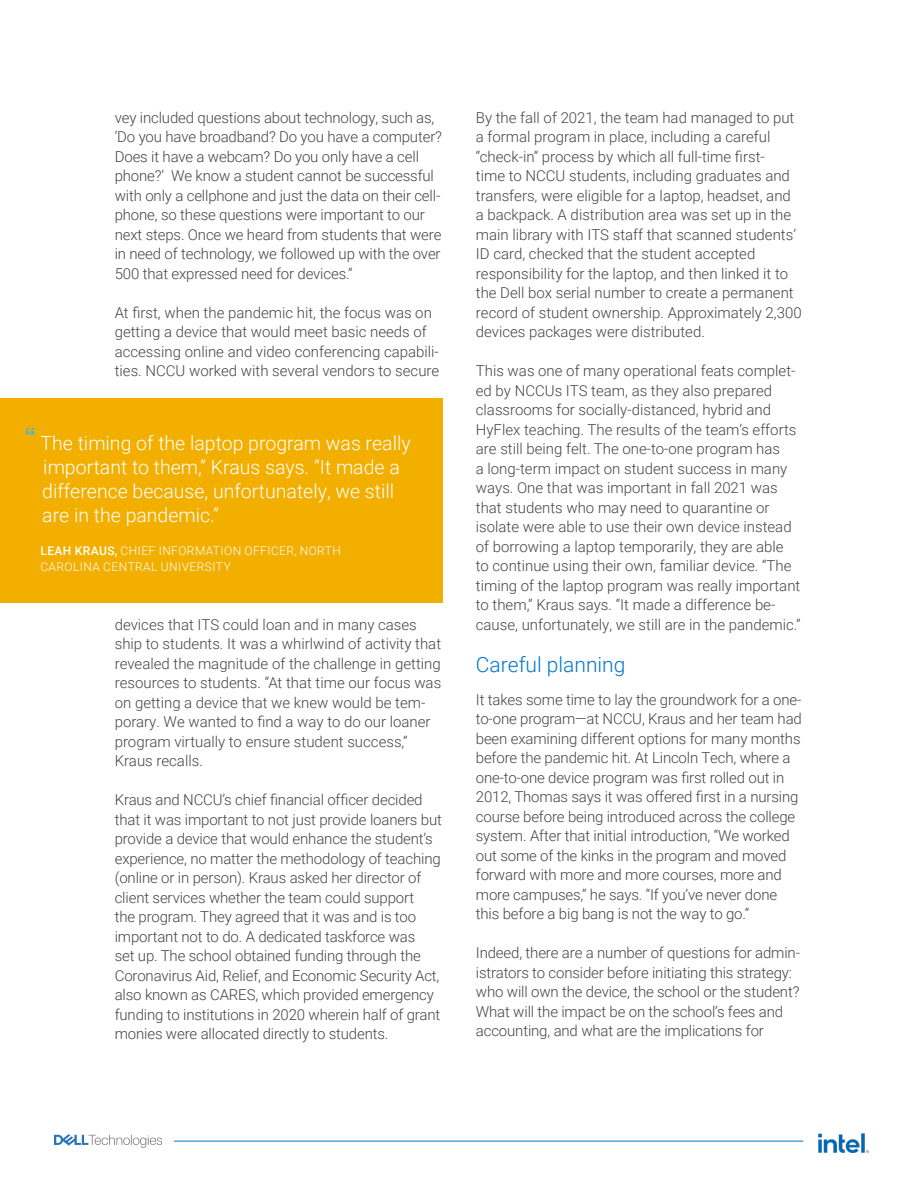
<style>
.page{position:relative;width:918px;height:1188px;background:#fff}
.page>*{position:absolute;margin:0;border:0;box-sizing:border-box;transform-origin:0 0}
.t1{font:30px "Helvetica";color:#42b6e6}
.t2{font:300 21px "Roboto";color:#0076ce}
.t3{font:300 19.5px/24px "Roboto";color:#fff}
.t4{font:300 15px/19.5px "Roboto";letter-spacing:-.01em;color:#444}
.t5{font:300 12px/16.5px "Roboto";letter-spacing:.035em;color:#fff}
.s1{font-weight:500}
</style>
<div class="page">
<hr style="left:174px;top:1141px;width:629px;height:1px;background:#0076ce">
<svg style="left:54px;top:1134px;width:108px;height:14px"></svg>
<img style="left:819px;top:1134px;width:49px;height:19px">
<div style="left:0;top:398px;width:442px;height:205px;background:#f2af00"></div>
<p class="t4" style="left:115px;top:107px;width:329px">vey included questions about technology, such as, ‘Do you have broadband? Do you have a computer?<br>Does it have a webcam? Do you only have a cell phone?’ We know a student cannot be successful with only a cellphone and just the data on their cell&shy;phone, so these questions were important to our next steps. Once we heard from students that were in need of technology, we followed up with the over 500 that expressed need for devices.”</p>
<p class="t4" style="left:115px;top:302px;width:326px">At first, when the pandemic hit, the focus was on getting a device that would meet basic needs of accessing online and video conferencing capabili&shy;ties. NCCU worked with several vendors to secure</p>
<h1 class="t1" style="left:25px;top:415px;width:11px">“</h1>
<h3 class="t3" style="left:41px;top:431px;width:372px">The timing of the laptop program was really important to them,” Kraus says. “It made a difference because, unfortunately, we still are in the pandemic.”</h3>
<p class="t5" style="left:40px;top:542px;width:302px"><span class="s1">LEAH KRAUS,</span> CHIEF INFORMATION OFFICER, NORTH<br>CAROLINA CENTRAL UNIVERSITY</p>
<p class="t4" style="left:115px;top:614px;width:328px">devices that ITS could loan and in many cases ship to students. It was a whirlwind of activity that revealed the magnitude of the challenge in getting resources to students. “At that time our focus was on getting a device that we knew would be tem&shy;porary. We wanted to find a way to do our loaner program virtually to ensure student success,” Kraus recalls.</p>
<p class="t4" style="left:115px;top:790px;width:329px">Kraus and NCCU’s chief financial officer decided that it was important to not just provide loaners but provide a device that would enhance the student’s experience, no matter the methodology of teaching (online or in person). Kraus asked her director of client services whether the team could support<br>the program. They agreed that it was and is too important not to do. A dedicated taskforce was<br>set up. The school obtained funding through the Coronavirus Aid, Relief, and Economic Security Act, also known as CARES, which provided emergency funding to institutions in 2020 wherein half of grant monies were allocated directly to students.</p>
<p class="t4" style="left:476px;top:107px;width:327px">By the fall of 2021, the team had managed to put a formal program in place, including a careful “check-in” process by which all full-time first-<br>time to NCCU students, including graduates and transfers, were eligible for a laptop, headset, and a backpack. A distribution area was set up in the main library with ITS staff that scanned students’ ID card, checked that the student accepted responsibility for the laptop, and then linked it to the Dell box serial number to create a permanent record of student ownership. Approximately 2,300 devices packages were distributed.</p>
<p class="t4" style="left:476px;top:361px;width:326px">This was one of many operational feats complet&shy;ed by NCCUs ITS team, as they also prepared classrooms for socially-distanced, hybrid and HyFlex teaching. The results of the team’s efforts are still being felt. The one-to-one program has<br>a long-term impact on student success in many ways. One that was important in fall 2021 was that students who may need to quarantine or isolate were able to use their own device instead of borrowing a laptop temporarily, they are able<br>to continue using their own, familiar device. “The timing of the laptop program was really important to them,” Kraus says. “It made a difference be&shy;cause, unfortunately, we still are in the pandemic.”</p>
<h2 class="t2" style="left:476px;top:649px;width:151px">Careful planning</h2>
<p class="t4" style="left:476px;top:689px;width:328px">It takes some time to lay the groundwork for a one&shy;to-one program—at NCCU, Kraus and her team had been examining different options for many months before the pandemic hit. At Lincoln Tech, where a one-to-one device program was first rolled out in 2012, Thomas says it was offered first in a nursing course before being introduced across the college system. After that initial introduction, “We worked out some of the kinks in the program and moved forward with more and more courses, more and more campuses,” he says. “If you’ve never done this before a big bang is not the way to go.”</p>
<p class="t4" style="left:476px;top:943px;width:326px">Indeed, there are a number of questions for admin&shy;istrators to consider before initiating this strategy: who will own the device, the school or the student?<br>What will the impact be on the school’s fees and accounting, and what are the implications for</p>
</div>
